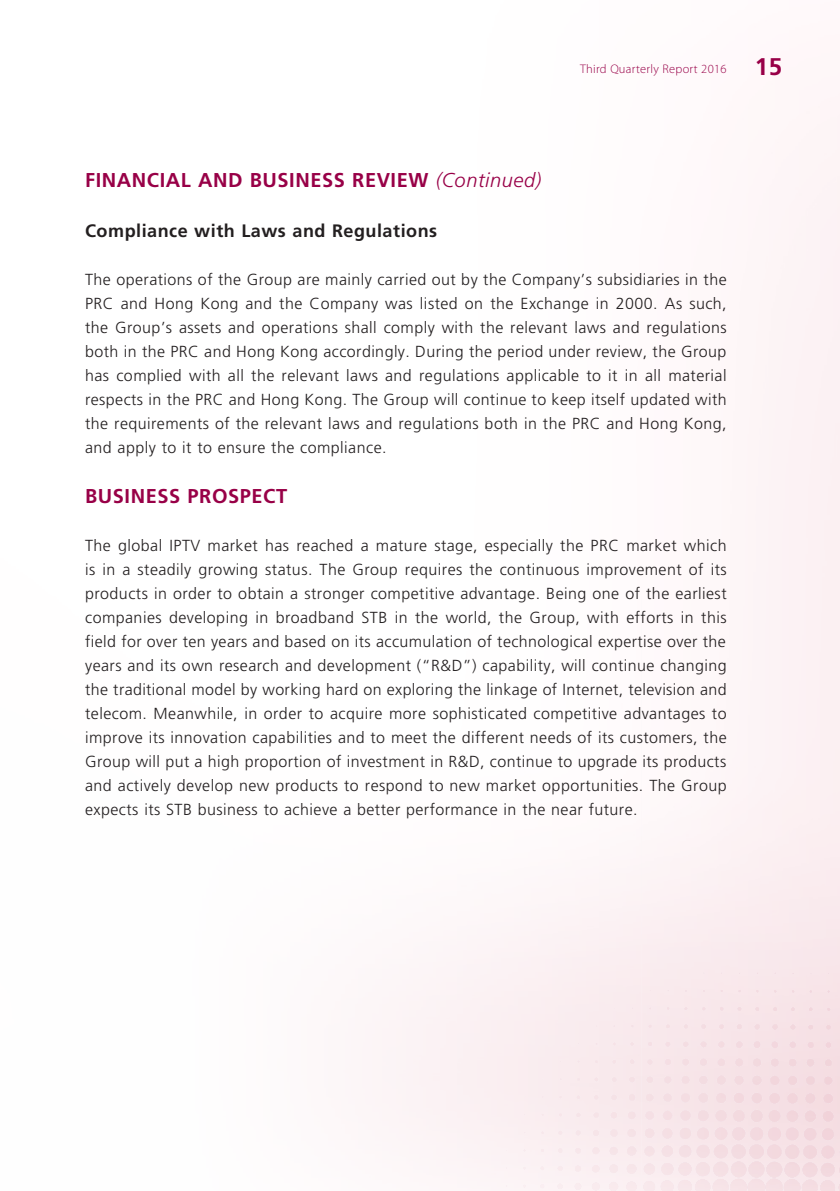
<style>
.page{position:relative;width:840px;height:1191px;background:#fff}
.page>*{position:absolute;margin:0;border:0;box-sizing:border-box;transform-origin:0 0}
.t1{font:700 20px "Frutiger LT Std";letter-spacing:.03em;color:#980047}
.t2{font:700 18px "Frutiger LT Std";letter-spacing:.03em;color:#231f20}
.t3{font:300 16px/24px "Frutiger LT Std";letter-spacing:.03em;color:#231f20;text-align:justify}
.t4{font:300 12.4px "Myriad Pro";letter-spacing:.02em;color:#980047}
.s1{font-family:"Frutiger LT Std";font-weight:700;font-size:24px}
.s2{font-weight:300;font-style:italic}
</style>
<div class="page">
<svg style="left:826px;top:1007px;width:3px;height:4px"></svg>
<svg style="left:808px;top:1007px;width:4px;height:4px"></svg>
<svg style="left:790px;top:1007px;width:4px;height:4px"></svg>
<svg style="left:772px;top:1007px;width:4px;height:4px"></svg>
<svg style="left:754px;top:1007px;width:5px;height:4px"></svg>
<svg style="left:737px;top:1006px;width:4px;height:4px"></svg>
<svg style="left:719px;top:1007px;width:4px;height:3px"></svg>
<svg style="left:701px;top:1007px;width:4px;height:3px"></svg>
<svg style="left:683px;top:1007px;width:4px;height:3px"></svg>
<svg style="left:825px;top:1025px;width:5px;height:4px"></svg>
<svg style="left:807px;top:1024px;width:5px;height:5px"></svg>
<svg style="left:789px;top:1024px;width:6px;height:5px"></svg>
<svg style="left:771px;top:1024px;width:6px;height:5px"></svg>
<svg style="left:754px;top:1024px;width:5px;height:5px"></svg>
<svg style="left:736px;top:1024px;width:5px;height:5px"></svg>
<svg style="left:718px;top:1024px;width:5px;height:5px"></svg>
<svg style="left:700px;top:1024px;width:5px;height:5px"></svg>
<svg style="left:683px;top:1024px;width:4px;height:4px"></svg>
<svg style="left:665px;top:1024px;width:4px;height:4px"></svg>
<svg style="left:825px;top:1042px;width:5px;height:5px"></svg>
<svg style="left:807px;top:1041px;width:6px;height:7px"></svg>
<svg style="left:789px;top:1041px;width:6px;height:7px"></svg>
<svg style="left:771px;top:1041px;width:6px;height:7px"></svg>
<svg style="left:753px;top:1041px;width:7px;height:7px"></svg>
<svg style="left:735px;top:1041px;width:7px;height:7px"></svg>
<svg style="left:717px;top:1041px;width:7px;height:6px"></svg>
<svg style="left:700px;top:1041px;width:6px;height:6px"></svg>
<svg style="left:682px;top:1041px;width:6px;height:6px"></svg>
<svg style="left:665px;top:1041px;width:5px;height:5px"></svg>
<svg style="left:647px;top:1042px;width:5px;height:4px"></svg>
<svg style="left:824px;top:1059px;width:7px;height:7px"></svg>
<svg style="left:806px;top:1058px;width:8px;height:8px"></svg>
<svg style="left:788px;top:1058px;width:8px;height:8px"></svg>
<svg style="left:770px;top:1058px;width:8px;height:8px"></svg>
<svg style="left:752px;top:1058px;width:8px;height:8px"></svg>
<svg style="left:734px;top:1058px;width:8px;height:8px"></svg>
<svg style="left:717px;top:1058px;width:8px;height:8px"></svg>
<svg style="left:699px;top:1058px;width:7px;height:7px"></svg>
<svg style="left:681px;top:1058px;width:7px;height:7px"></svg>
<svg style="left:664px;top:1058px;width:6px;height:7px"></svg>
<svg style="left:646px;top:1059px;width:6px;height:5px"></svg>
<svg style="left:629px;top:1059px;width:5px;height:5px"></svg>
<svg style="left:612px;top:1059px;width:4px;height:4px"></svg>
<svg style="left:823px;top:1076px;width:9px;height:8px"></svg>
<svg style="left:805px;top:1076px;width:9px;height:9px"></svg>
<svg style="left:787px;top:1076px;width:9px;height:9px"></svg>
<svg style="left:769px;top:1075px;width:10px;height:10px"></svg>
<svg style="left:751px;top:1075px;width:10px;height:10px"></svg>
<svg style="left:734px;top:1075px;width:9px;height:9px"></svg>
<svg style="left:716px;top:1075px;width:9px;height:9px"></svg>
<svg style="left:698px;top:1075px;width:9px;height:9px"></svg>
<svg style="left:681px;top:1076px;width:8px;height:8px"></svg>
<svg style="left:663px;top:1076px;width:8px;height:7px"></svg>
<svg style="left:646px;top:1076px;width:7px;height:7px"></svg>
<svg style="left:628px;top:1076px;width:6px;height:6px"></svg>
<svg style="left:611px;top:1077px;width:5px;height:5px"></svg>
<svg style="left:594px;top:1077px;width:4px;height:4px"></svg>
<svg style="left:822px;top:1093px;width:10px;height:10px"></svg>
<svg style="left:804px;top:1093px;width:11px;height:10px"></svg>
<svg style="left:786px;top:1093px;width:11px;height:10px"></svg>
<svg style="left:768px;top:1093px;width:11px;height:10px"></svg>
<svg style="left:751px;top:1092px;width:10px;height:11px"></svg>
<svg style="left:733px;top:1092px;width:10px;height:11px"></svg>
<svg style="left:715px;top:1093px;width:11px;height:10px"></svg>
<svg style="left:697px;top:1092px;width:11px;height:10px"></svg>
<svg style="left:680px;top:1093px;width:10px;height:9px"></svg>
<svg style="left:662px;top:1093px;width:9px;height:8px"></svg>
<svg style="left:645px;top:1093px;width:8px;height:8px"></svg>
<svg style="left:628px;top:1094px;width:7px;height:6px"></svg>
<svg style="left:610px;top:1094px;width:7px;height:6px"></svg>
<svg style="left:593px;top:1095px;width:5px;height:4px"></svg>
<svg style="left:576px;top:1095px;width:4px;height:4px"></svg>
<svg style="left:732px;top:1109px;width:12px;height:12px"></svg>
<svg style="left:714px;top:1110px;width:12px;height:11px"></svg>
<svg style="left:697px;top:1110px;width:11px;height:11px"></svg>
<svg style="left:679px;top:1110px;width:11px;height:10px"></svg>
<svg style="left:662px;top:1110px;width:10px;height:10px"></svg>
<svg style="left:644px;top:1111px;width:9px;height:8px"></svg>
<svg style="left:627px;top:1111px;width:8px;height:8px"></svg>
<svg style="left:610px;top:1111px;width:7px;height:7px"></svg>
<svg style="left:593px;top:1112px;width:5px;height:5px"></svg>
<svg style="left:575px;top:1112px;width:5px;height:5px"></svg>
<svg style="left:558px;top:1113px;width:4px;height:3px"></svg>
<svg style="left:750px;top:1109px;width:83px;height:31px;background:#f3dbe0"></svg>
<img style="left:749px;top:1127px;width:14px;height:13px">
<img style="left:731px;top:1127px;width:14px;height:13px">
<svg style="left:627px;top:1128px;width:8px;height:9px"></svg>
<svg style="left:609px;top:1129px;width:8px;height:7px"></svg>
<svg style="left:592px;top:1129px;width:7px;height:7px"></svg>
<svg style="left:575px;top:1130px;width:5px;height:5px"></svg>
<svg style="left:558px;top:1130px;width:4px;height:4px"></svg>
<img style="left:820px;top:1145px;width:14px;height:13px">
<img style="left:802px;top:1145px;width:14px;height:14px">
<img style="left:784px;top:1144px;width:15px;height:15px;border-radius:7px">
<img style="left:766px;top:1144px;width:15px;height:15px">
<img style="left:748px;top:1144px;width:15px;height:15px">
<img style="left:730px;top:1144px;width:15px;height:14px">
<svg style="left:626px;top:1146px;width:10px;height:9px"></svg>
<svg style="left:609px;top:1146px;width:8px;height:9px"></svg>
<svg style="left:592px;top:1147px;width:7px;height:7px"></svg>
<svg style="left:574px;top:1147px;width:6px;height:6px"></svg>
<svg style="left:557px;top:1148px;width:5px;height:5px"></svg>
<svg style="left:540px;top:1148px;width:4px;height:4px"></svg>
<img style="left:820px;top:1162px;width:14px;height:14px">
<img style="left:801px;top:1162px;width:16px;height:15px">
<img style="left:783px;top:1161px;width:16px;height:16px;border-radius:8px">
<img style="left:765px;top:1161px;width:17px;height:16px;border-radius:8px">
<img style="left:746px;top:1161px;width:18px;height:16px">
<img style="left:730px;top:1161px;width:16px;height:16px">
<img style="left:727px;top:1161px;width:1px;height:15px">
<svg style="left:626px;top:1163px;width:10px;height:10px"></svg>
<svg style="left:609px;top:1164px;width:8px;height:9px"></svg>
<svg style="left:591px;top:1164px;width:8px;height:8px"></svg>
<svg style="left:574px;top:1165px;width:7px;height:6px"></svg>
<svg style="left:557px;top:1165px;width:5px;height:5px"></svg>
<svg style="left:540px;top:1166px;width:4px;height:4px"></svg>
<svg style="left:838px;top:1146px;width:2px;height:45px"></svg>
<img style="left:819px;top:1180px;width:15px;height:11px">
<img style="left:800px;top:1178px;width:17px;height:13px">
<img style="left:727px;top:1178px;width:73px;height:13px">
<svg style="left:643px;top:1127px;width:84px;height:64px;background:#f7e5e9"></svg>
<svg style="left:625px;top:1181px;width:11px;height:10px"></svg>
<svg style="left:608px;top:1181px;width:10px;height:10px"></svg>
<svg style="left:591px;top:1182px;width:8px;height:8px"></svg>
<svg style="left:574px;top:1183px;width:7px;height:6px"></svg>
<svg style="left:557px;top:1183px;width:5px;height:6px"></svg>
<svg style="left:540px;top:1184px;width:4px;height:4px"></svg>
<p class="t4" style="left:580px;top:62px;width:203px">Third Quarterly Report 2016 <span class="s1">15</span></p>
<p class="t1" style="left:85px;top:168px;width:457px">FINANCIAL AND BUSINESS REVIEW <span class="s2">(Continued)</span></p>
<p class="t2" style="left:85px;top:220px;width:353px">Compliance with Laws and Regulations</p>
<p class="t3" style="left:85px;top:267px;width:642px">The operations of the Group are mainly carried out by the Company’s subsidiaries in the PRC and Hong Kong and the Company was listed on the Exchange in 2000. As such, the Group’s assets and operations shall comply with the relevant laws and regulations both in the PRC and Hong Kong accordingly. During the period under review, the Group has complied with all the relevant laws and regulations applicable to it in all material respects in the PRC and Hong Kong. The Group will continue to keep itself updated with the requirements of the relevant laws and regulations both in the PRC and Hong Kong, and apply to it to ensure the compliance.</p>
<p class="t1" style="left:85px;top:484px;width:203px">BUSINESS PROSPECT</p>
<p class="t3" style="left:85px;top:533px;width:642px">The global IPTV market has reached a mature stage, especially the PRC market which is in a steadily growing status. The Group requires the continuous improvement of its products in order to obtain a stronger competitive advantage. Being one of the earliest companies developing in broadband STB in the world, the Group, with efforts in this field for over ten years and based on its accumulation of technological expertise over the years and its own research and development (“R&amp;D”) capability, will continue changing the traditional model by working hard on exploring the linkage of Internet, television and telecom. Meanwhile, in order to acquire more sophisticated competitive advantages to improve its innovation capabilities and to meet the different needs of its customers, the Group will put a high proportion of investment in R&amp;D, continue to upgrade its products and actively develop new products to respond to new market opportunities. The Group expects its STB business to achieve a better performance in the near future.</p>
</div>
